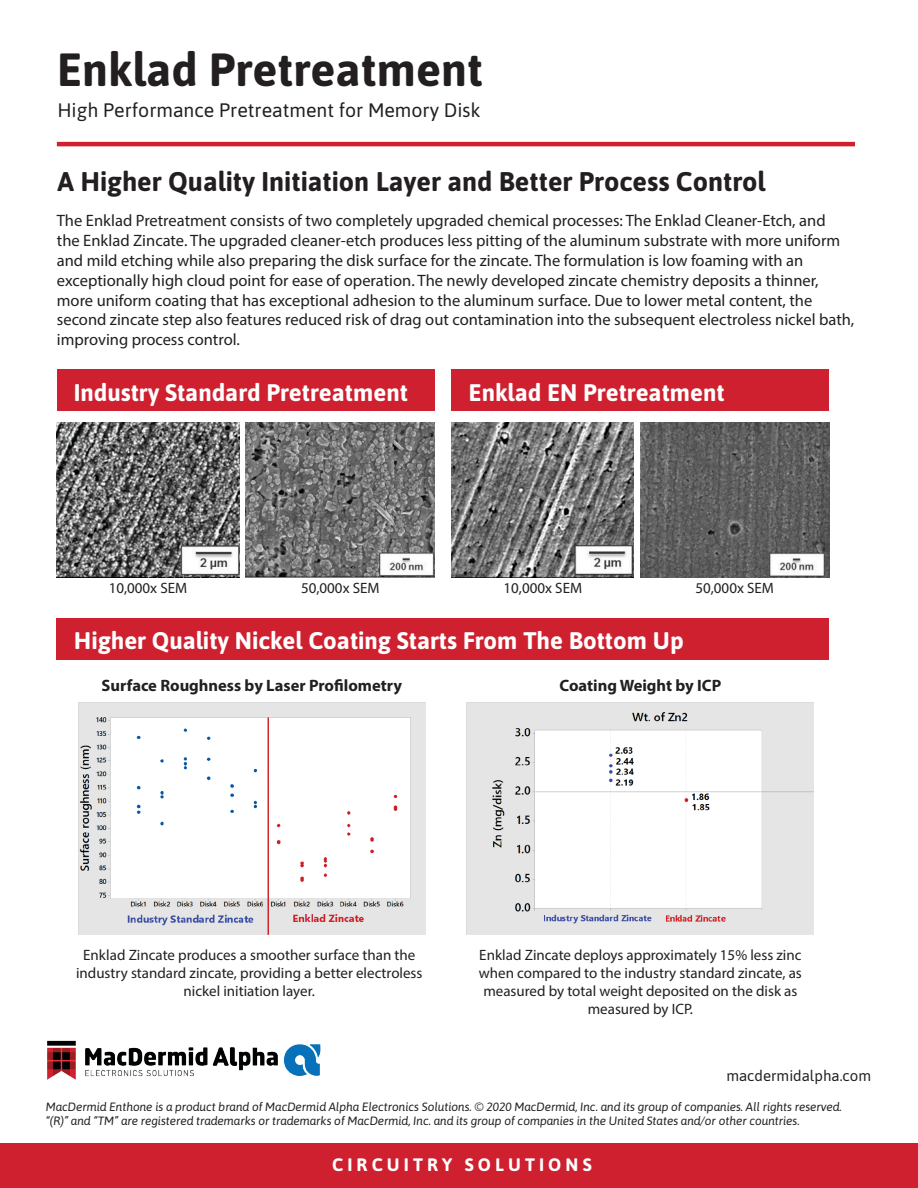
<style>
.page{position:relative;width:918px;height:1188px;background:#fff}
.page>*{position:absolute;margin:0;border:0;box-sizing:border-box;transform-origin:0 0}
.t1{font:700 46.5px "Asap";color:#231f20}
.t2{font:700 27px "Asap";color:#231f20}
.t3{font:700 24px "Asap";color:#fff}
.t4{font:19.5px "Asap";color:#231f20}
.t5{font:700 18px "Asap";letter-spacing:.23em;color:#fff}
.t6{font:16.5px/19.8px "Myriad Pro";color:#231f20}
.t7{font:700 16.5px "Myriad Pro";color:#231f20}
.t8{font:15px/18px "Myriad Pro";color:#231f20;text-align:center}
.t9{font:15px "Asap";color:#231f20}
.t10{font:italic 12px/14.4px "Asap";letter-spacing:-.01em;color:#231f20}
</style>
<div class="page">
<hr style="left:57px;top:142px;width:798px;height:4px;background:#cf202f">
<div style="left:57px;top:619px;width:772px;height:41px;background:#cf202f"></div>
<div style="left:0;top:1143px;width:918px;height:45px;background:#cf202f"></div>
<div style="left:57px;top:370px;width:377px;height:41px;background:#cf202f"></div>
<div style="left:452px;top:370px;width:377px;height:41px;background:#cf202f"></div>
<img style="left:57px;top:423px;width:182px;height:154px">
<img style="left:246px;top:423px;width:188px;height:154px">
<img style="left:452px;top:423px;width:182px;height:154px">
<img style="left:640px;top:423px;width:189px;height:154px">
<img style="left:78px;top:703px;width:347px;height:231px">
<img style="left:467px;top:703px;width:347px;height:231px">
<img style="left:47px;top:1040px;width:274px;height:40px">
<p class="t1" style="left:57px;top:37px;width:428px">Enklad Pretreatment</p>
<p class="t4" style="left:57px;top:97px;width:425px">High Performance Pretreatment for Memory Disk</p>
<p class="t2" style="left:57px;top:163px;width:710px">A Higher Quality Initiation Layer and Better Process Control</p>
<p class="t6" style="left:57px;top:211px;width:799px">The Enklad Pretreatment consists of two completely upgraded chemical processes: The Enklad Cleaner-Etch, and<br>the Enklad Zincate. The upgraded cleaner-etch produces less pitting of the aluminum substrate with more uniform and mild etching while also preparing the disk surface for the zincate. The formulation is low foaming with an exceptionally high cloud point for ease of operation. The newly developed zincate chemistry deposits a thinner, more uniform coating that has exceptional adhesion to the aluminum surface. Due to lower metal content, the second zincate step also features reduced risk of drag out contamination into the subsequent electroless nickel bath, improving process control.</p>
<p class="t3" style="left:74px;top:376px;width:336px">Industry Standard Pretreatment</p>
<p class="t3" style="left:469px;top:376px;width:258px">Enklad EN Pretreatment</p>
<p class="t8" style="left:109px;top:579px;width:80px">10,000x SEM</p>
<p class="t8" style="left:301px;top:579px;width:80px">50,000x SEM</p>
<p class="t8" style="left:504px;top:579px;width:80px">10,000x SEM</p>
<p class="t8" style="left:695px;top:579px;width:80px">50,000x SEM</p>
<p class="t3" style="left:74px;top:623px;width:611px">Higher Quality Nickel Coating Starts From The Bottom Up</p>
<p class="t7" style="left:101px;top:675px;width:302px">Surface Roughness by Laser Profilometry</p>
<p class="t7" style="left:559px;top:675px;width:163px">Coating Weight by ICP</p>
<p class="t8" style="left:76px;top:946px;width:348px">Enklad Zincate produces a smoother surface than the industry standard zincate, providing a better electroless nickel initiation layer.</p>
<p class="t8" style="left:479px;top:946px;width:325px">Enklad Zincate deploys approximately 15% less zinc when compared to the industry standard zincate, as measured by total weight deposited on the disk as measured by ICP.</p>
<p class="t9" style="left:726px;top:1066px;width:146px">macdermidalpha.com</p>
<p class="t10" style="left:46px;top:1099px;width:798px">MacDermid Enthone is a product brand of MacDermid Alpha Electronics Solutions. © 2020 MacDermid, Inc. and its group of companies. All rights reserved. “(R)” and “TM” are registered trademarks or trademarks of MacDermid, Inc. and its group of companies in the United States and/or other countries.</p>
<p class="t5" style="left:332px;top:1152px;width:261px">CIRCUITRY SOLUTIONS</p>
</div>
